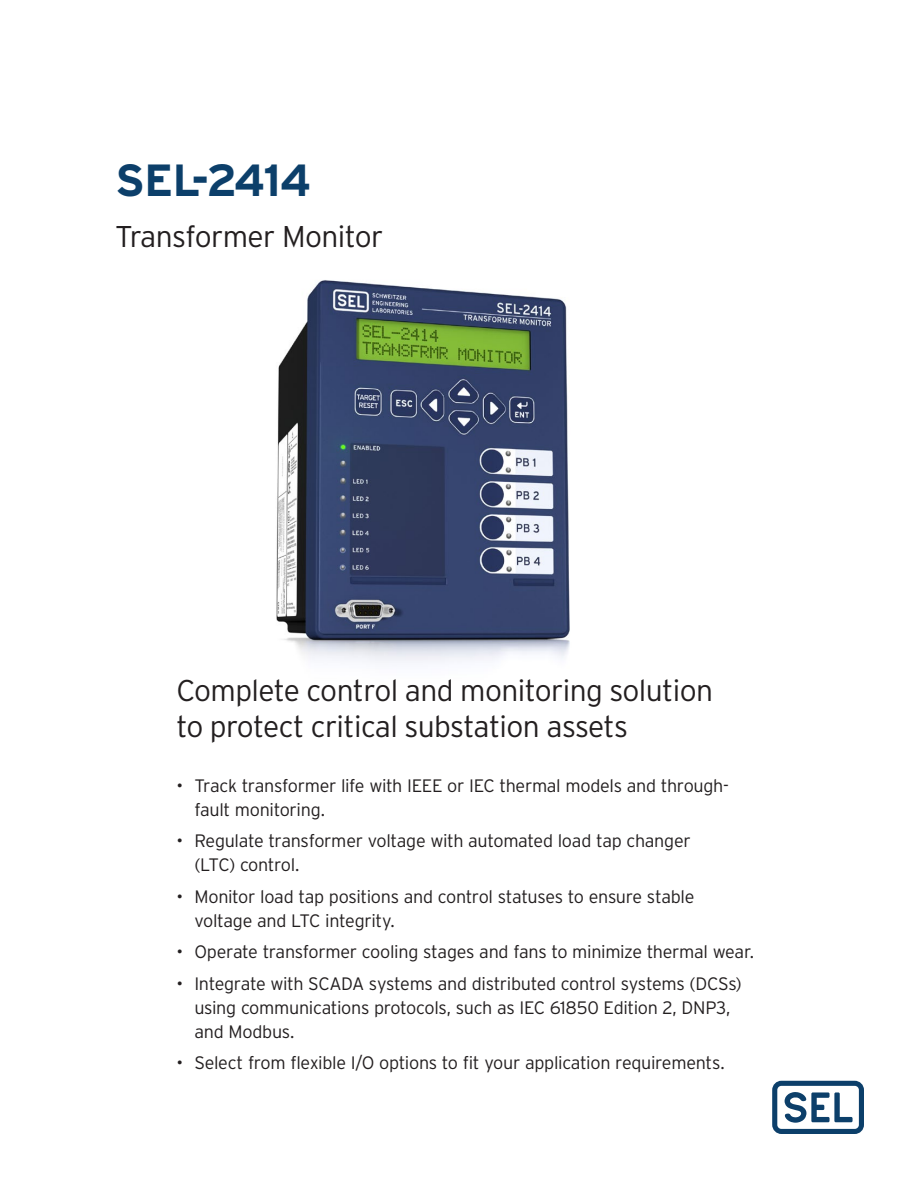
<style>
.page{position:relative;width:918px;height:1188px;background:#fff}
.page>*{position:absolute;margin:0;border:0;box-sizing:border-box;transform-origin:0 0}
.Cover_Title{font:700 45px "Interstate Poly";letter-spacing:-.02em;color:#0c3f6a}
.Cover_Sub{font:300 30px/36px "Interstate Poly";letter-spacing:-.02em;color:#231f20}
.t1{font:300 18px/24px "Interstate Poly";letter-spacing:-.02em;color:#231f20}
</style>
<div class="page">
<img style="left:276px;top:280px;width:294px;height:383px">
<svg style="left:772px;top:1081px;width:92px;height:53px"></svg>
<p class="Cover_Title" style="left:115px;top:147px;width:197px">SEL-2414</p>
<p class="Cover_Sub" style="left:115px;top:216px;width:270px">Transformer Monitor</p>
<p class="Cover_Sub" style="left:176px;top:671px;width:538px">Complete control and monitoring solution to protect critical substation assets</p>
<p class="t1" style="left:194px;top:773px;width:536px;text-indent:-18px">• Track transformer life with IEEE or IEC thermal models and through&shy;fault monitoring.</p>
<p class="t1" style="left:194px;top:828px;width:498px;text-indent:-18px">• Regulate transformer voltage with automated load tap changer (LTC) control.</p>
<p class="t1" style="left:194px;top:884px;width:502px;text-indent:-18px">• Monitor load tap positions and control statuses to ensure stable voltage and LTC integrity.</p>
<p class="t1" style="left:176px;top:939px;width:579px">• Operate transformer cooling stages and fans to minimize thermal wear.</p>
<p class="t1" style="left:194px;top:971px;width:549px;text-indent:-18px">• Integrate with SCADA systems and distributed control systems (DCSs) using communications protocols, such as IEC 61850 Edition 2, DNP3, and Modbus.</p>
<p class="t1" style="left:176px;top:1050px;width:550px">• Select from flexible I/O options to fit your application requirements.</p>
</div>
